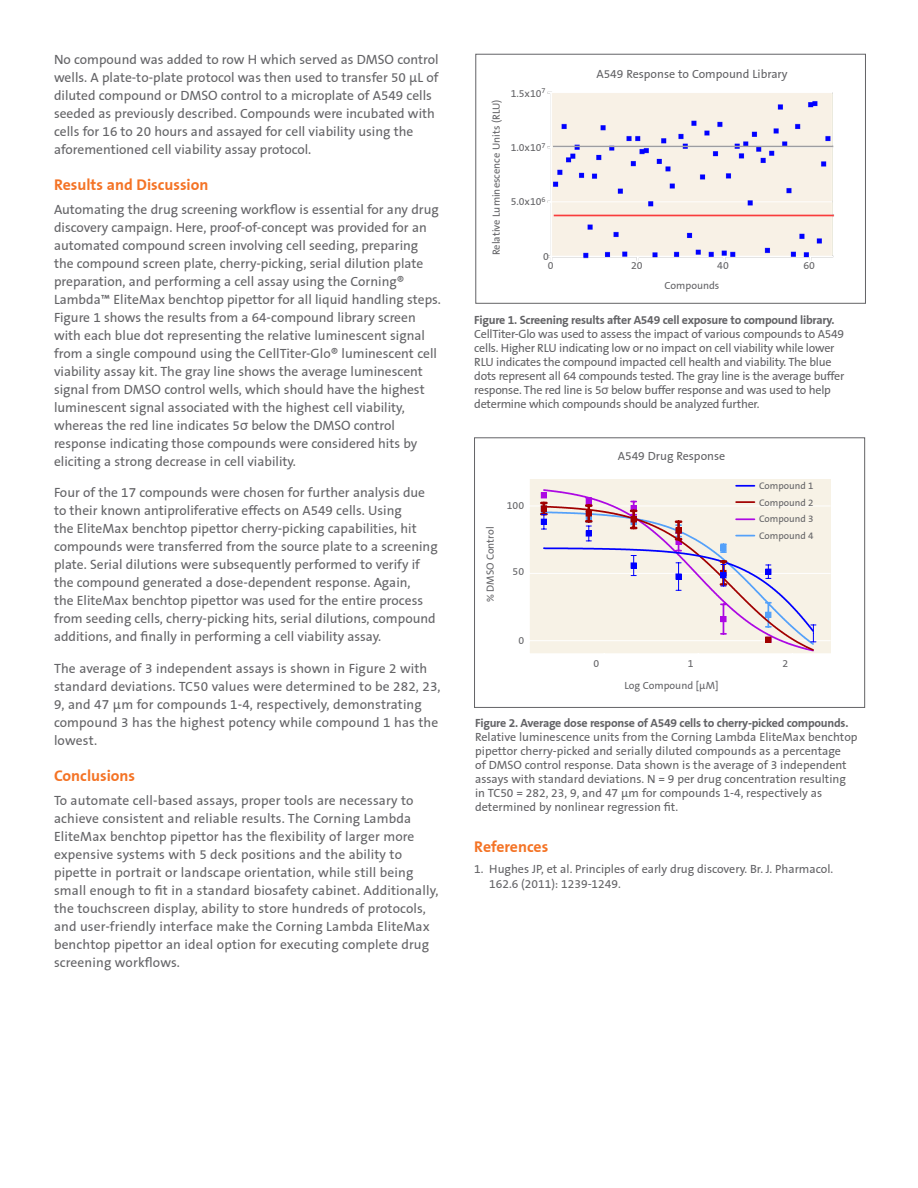
<style>
.page{position:relative;width:918px;height:1188px;background:#fff}
.page>*{position:absolute;margin:0;border:0;box-sizing:border-box;transform-origin:0 0}
.A_Head{font:700 15.75px "Corning Sans";color:#f47325}
.Body{font:13.5px/18px "Corning Sans";color:#636366}
.Caption_1{font:12px/14px "Corning Sans";letter-spacing:-.01em;color:#636366}
.Caption_1-2{font:10.5px "Corning Sans";color:#636366}
.Caption_1-3{font:9.75px "Corning Sans";color:#636366}
.s1{font-family:"Arial"}
.s2{font-weight:700}
</style>
<div class="page">
<img style="left:547px;top:91px;width:287px;height:170px">
<div style="left:476px;top:54px;width:390px;height:250px;border:1px solid #636366"></div>
<div style="left:474px;top:438px;width:391px;height:270px;background:#fff;border:1px solid #636366"></div>
<div style="left:529px;top:479px;width:301px;height:176px;background:#f7f2e6"></div>
<hr style="left:529px;top:640px;width:301px;height:1px;background:#fff">
<hr style="left:529px;top:573px;width:301px;height:1px;background:#fff">
<hr style="left:529px;top:506px;width:301px;height:1px;background:#fff">
<hr style="left:528px;top:653px;width:303px;height:2px;background:#fff">
<hr style="left:528px;top:478px;width:2px;height:177px;background:#fff">
<svg style="left:736px;top:485px;width:18px;height:2px"></svg>
<svg style="left:540px;top:493px;width:276px;height:159px"></svg>
<p class="Body" style="left:54px;top:50px;width:386px">No compound was added to row H which served as DMSO control wells. A plate-to-plate protocol was then used to transfer 50 µL of diluted compound or DMSO control to a microplate of A549 cells seeded as previously described. Compounds were incubated with cells for 16 to 20 hours and assayed for cell viability using the aforementioned cell viability assay protocol.</p>
<p class="A_Head" style="left:54px;top:175px;width:156px">Results and Discussion</p>
<p class="Body" style="left:54px;top:200px;width:389px">Automating the drug screening workflow is essential for any drug discovery campaign. Here, proof-of-concept was provided for an automated compound screen involving cell seeding, preparing the compound screen plate, cherry-picking, serial dilution plate preparation, and performing a cell assay using the Corning® Lambda™ EliteMax benchtop pipettor for all liquid handling steps.<br>Figure 1 shows the results from a 64-compound library screen with each blue dot representing the relative luminescent signal from a single compound using the CellTiter-Glo® luminescent cell viability assay kit. The gray line shows the average luminescent signal from DMSO control wells, which should have the highest luminescent signal associated with the highest cell viability, whereas the red line indicates 5<span class="s1">σ</span> below the DMSO control response indicating those compounds were considered hits by eliciting a strong decrease in cell viability.</p>
<p class="Body" style="left:54px;top:484px;width:385px">Four of the 17 compounds were chosen for further analysis due to their known antiproliferative effects on A549 cells. Using<br>the EliteMax benchtop pipettor cherry-picking capabilities, hit compounds were transferred from the source plate to a screening plate. Serial dilutions were subsequently performed to verify if the compound generated a dose-dependent response. Again,<br>the EliteMax benchtop pipettor was used for the entire process from seeding cells, cherry-picking hits, serial dilutions, compound additions, and finally in performing a cell viability assay.</p>
<p class="Body" style="left:54px;top:659px;width:388px">The average of 3 independent assays is shown in Figure 2 with standard deviations. TC50 values were determined to be 282, 23, 9, and 47 µm for compounds 1-4, respectively, demonstrating compound 3 has the highest potency while compound 1 has the lowest.</p>
<p class="A_Head" style="left:54px;top:766px;width:83px">Conclusions</p>
<p class="Body" style="left:54px;top:791px;width:386px">To automate cell-based assays, proper tools are necessary to achieve consistent and reliable results. The Corning Lambda EliteMax benchtop pipettor has the flexibility of larger more expensive systems with 5 deck positions and the ability to pipette in portrait or landscape orientation, while still being small enough to fit in a standard biosafety cabinet. Additionally, the touchscreen display, ability to store hundreds of protocols, and user-friendly interface make the Corning Lambda EliteMax benchtop pipettor an ideal option for executing complete drug screening workflows.</p>
<p class="Caption_1-2" style="left:490px;top:255px;width:157px;rotate:-90deg">Relative Luminescence Units (RLU)</p>
<p class="Caption_1-2" style="left:511px;top:87px;width:36px">1.5x10<sup>7</sup></p>
<p class="Caption_1-2" style="left:511px;top:141px;width:36px">1.0x10<sup>7</sup></p>
<p class="Caption_1-2" style="left:511px;top:196px;width:36px">5.0x10<sup>6</sup></p>
<p class="Caption_1-2" style="left:543px;top:250px;width:7px">0</p>
<p class="Caption_1-2" style="left:548px;top:259px;width:7px">0</p>
<p class="Caption_1" style="left:596px;top:67px;width:193px">A549 Response to Compound Library</p>
<p class="Caption_1-2" style="left:631px;top:259px;width:13px">20</p>
<p class="Caption_1-2" style="left:717px;top:259px;width:13px">40</p>
<p class="Caption_1-2" style="left:803px;top:259px;width:13px">60</p>
<p class="Caption_1-2" style="left:665px;top:280px;width:56px">Compounds</p>
<p class="Caption_1" style="left:474px;top:313px;width:372px"><span class="s2">Figure 1. Screening results after A549 cell exposure to compound library.<br></span>CellTiter-Glo was used to assess the impact of various compounds to A549 cells. Higher RLU indicating low or no impact on cell viability while lower RLU indicates the compound impacted cell health and viability. The blue dots represent all 64 compounds tested. The gray line is the average buffer response. The red line is 5<span class="s1">σ</span> below buffer response and was used to help determine which compounds should be analyzed further.</p>
<p class="Caption_1-2" style="left:484px;top:602px;width:77px;rotate:-90deg">% DMSO Control</p>
<p class="Caption_1-2" style="left:507px;top:500px;width:19px">100</p>
<p class="Caption_1-2" style="left:513px;top:565px;width:13px">50</p>
<p class="Caption_1-2" style="left:518px;top:634px;width:7px">0</p>
<p class="Caption_1" style="left:618px;top:449px;width:109px">A549 Drug Response</p>
<p class="Caption_1-3" style="left:759px;top:480px;width:56px">Compound 1</p>
<p class="Caption_1-3" style="left:759px;top:497px;width:56px">Compound 2</p>
<p class="Caption_1-3" style="left:759px;top:513px;width:56px">Compound 3</p>
<p class="Caption_1-3" style="left:759px;top:530px;width:56px">Compound 4</p>
<p class="Caption_1-2" style="left:593px;top:658px;width:7px">0</p>
<p class="Caption_1-2" style="left:688px;top:658px;width:7px">1</p>
<p class="Caption_1-2" style="left:782px;top:658px;width:7px">2</p>
<p class="Caption_1-2" style="left:625px;top:680px;width:95px">Log Compound [μM]</p>
<p class="Caption_1" style="left:475px;top:716px;width:384px"><span class="s2">Figure 2. Average dose response of A549 cells to cherry-picked compounds.<br></span>Relative luminescence units from the Corning Lambda EliteMax benchtop pipettor cherry-picked and serially diluted compounds as a percentage<br>of DMSO control response. Data shown is the average of 3 independent assays with standard deviations. N = 9 per drug concentration resulting in TC50 = 282, 23, 9, and 47 µm for compounds 1-4, respectively as determined by nonlinear regression fit.</p>
<p class="A_Head" style="left:474px;top:838px;width:76px">References</p>
<p class="Caption_1" style="left:489px;top:862px;width:345px;line-height:15px;text-indent:-15px">1. Hughes JP, et al. Principles of early drug discovery. Br. J. Pharmacol.<br>162.6 (2011): 1239-1249.</p>
</div>
